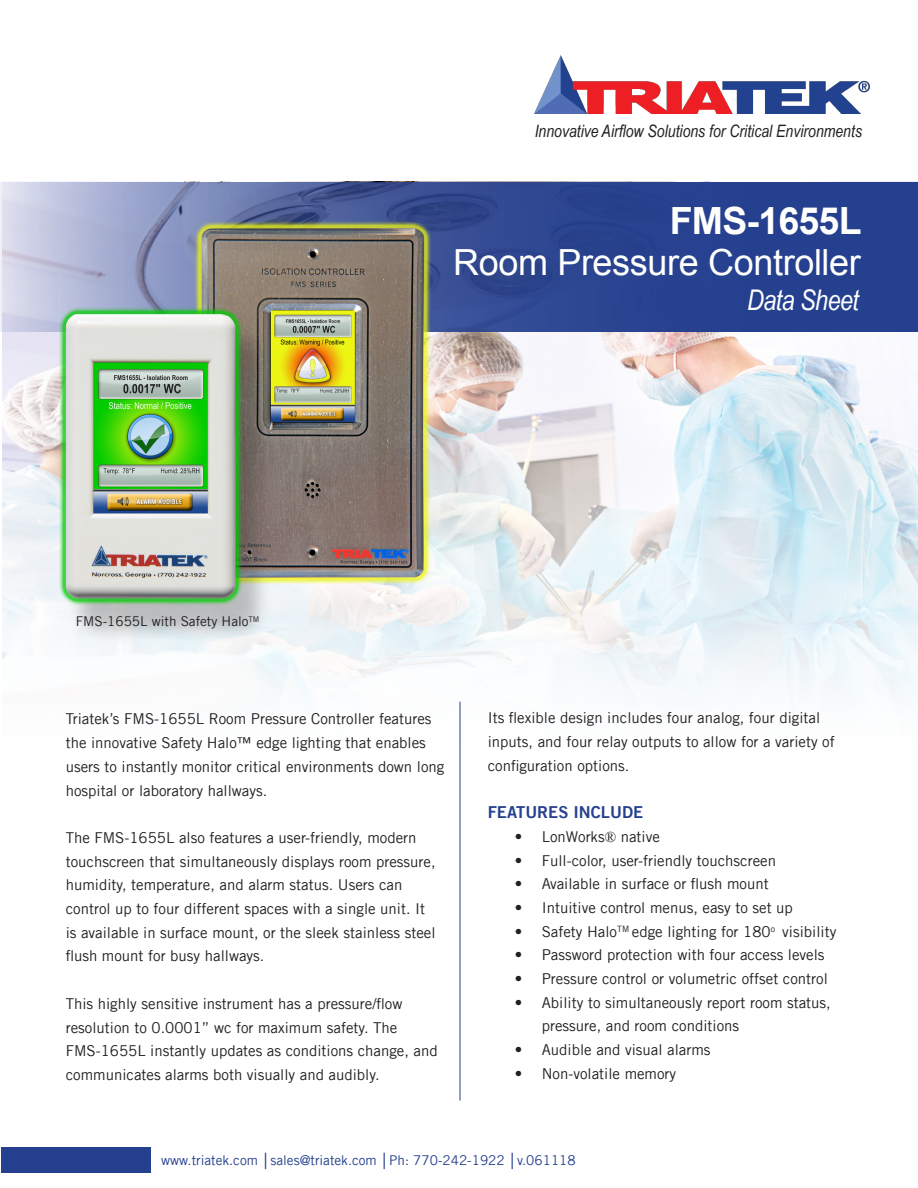
<style>
.page{position:relative;width:918px;height:1188px;background:#fff}
.page>*{position:absolute;margin:0;border:0;box-sizing:border-box;transform-origin:0 0}
.t1{font:700 37.5px "Arial";letter-spacing:-.02em;color:#fffffd}
.t2{font:36px "Arial";letter-spacing:-.01em;color:#fffffd}
.t3{font:italic 28.5px "Arial Narrow";letter-spacing:-.02em;color:#fff}
.t4{font:italic 17.1px "Arial Narrow";color:#231f20}
.t5{font:16.5px "Trade Gothic LT Bold Two";color:#25408f}
.t6{font:15px/23.7px "Trade Gothic LT";color:#231f20}
.t7{font:13.5px "Trade Gothic LT";color:#25408f}
.t8{font:13.5px "Trade Gothic LT";color:#231f20}
.s1{font-family:"Times New Roman"}
.s2{font-family:"Arial Narrow"}
</style>
<div class="page">
<img style="left:3px;top:332px;width:915px;height:412px">
<hr style="left:460px;top:702px;width:1px;height:399px;background:#25408f">
<svg style="left:0;top:182px;width:918px;height:150px;background:#475d9e"></svg>
<img style="left:535px;top:55px;width:335px;height:59px">
<img style="left:86px;top:219px;width:438px;height:365px">
<div style="left:65px;top:322px;width:208px;height:323px;background:#231f20;opacity:.26"></div>
<img style="left:57px;top:307px;width:187px;height:299px">
<div style="left:1px;top:1147px;width:150px;height:26px;background:#25408f"></div>
<p class="t4" style="left:535px;top:119px;width:329px">Innovative Airflow Solutions for Critical Environments</p>
<p class="t1" style="left:670px;top:196px;width:193px">FMS-1655L</p>
<p class="t2" style="left:453px;top:238px;width:409px">Room Pressure Controller</p>
<p class="t3" style="left:747px;top:281px;width:113px">Data Sheet</p>
<p class="t8" style="left:76px;top:613px;width:185px">FMS-1655L with Safety Halo<sup>TM</sup></p>
<p class="t6" style="left:66px;top:707px;width:380px">Triatek’s FMS-1655L Room Pressure Controller features the innovative Safety Halo™ edge lighting that enables users to instantly monitor critical environments down long hospital or laboratory hallways.</p>
<p class="t6" style="left:66px;top:826px;width:371px">The FMS-1655L also features a user-friendly, modern touchscreen that simultaneously displays room pressure, humidity, temperature, and alarm status. Users can control up to four different spaces with a single unit. It is available in surface mount, or the sleek stainless steel flush mount for busy hallways.</p>
<p class="t6" style="left:66px;top:991px;width:374px">This highly sensitive instrument has a pressure/flow resolution to 0.0001” wc for maximum safety. The FMS-1655L instantly updates as conditions change, and communicates alarms both visually and audibly.</p>
<p class="t6" style="left:488px;top:706px;width:348px">Its flexible design includes four analog, four digital inputs, and four relay outputs to allow for a variety of configuration options.</p>
<p class="t5" style="left:488px;top:802px;width:157px">FEATURES INCLUDE</p>
<p class="t6" style="left:515px;top:824px;width:147px">• LonWorks<span class="s1">®</span> native</p>
<p class="t6" style="left:515px;top:848px;width:263px">• Full-color, user-friendly touchscreen</p>
<p class="t6" style="left:515px;top:872px;width:256px">• Available in surface or flush mount</p>
<p class="t6" style="left:515px;top:896px;width:280px">• Intuitive control menus, easy to set up</p>
<p class="t6" style="left:515px;top:919px;width:323px">• Safety Halo<sup>TM</sup> edge lighting for 180<sup>o</sup> visibility</p>
<p class="t6" style="left:515px;top:943px;width:311px">• Password protection with four access levels</p>
<p class="t6" style="left:515px;top:967px;width:315px">• Pressure control or volumetric offset control</p>
<p class="t6" style="left:542px;top:990px;width:291px;text-indent:-27px">• Ability to simultaneously report room status, pressure, and room conditions</p>
<p class="t6" style="left:515px;top:1038px;width:197px">• Audible and visual alarms</p>
<p class="t6" style="left:515px;top:1061px;width:163px">• Non-volatile memory</p>
<p class="t7" style="left:161px;top:1152px;width:416px">www.triatek.com <span class="s2">│</span>sales@triatek.com <span class="s2">│</span>Ph: 770-242-1922 <span class="s2">│</span>v.061118</p>
</div>
